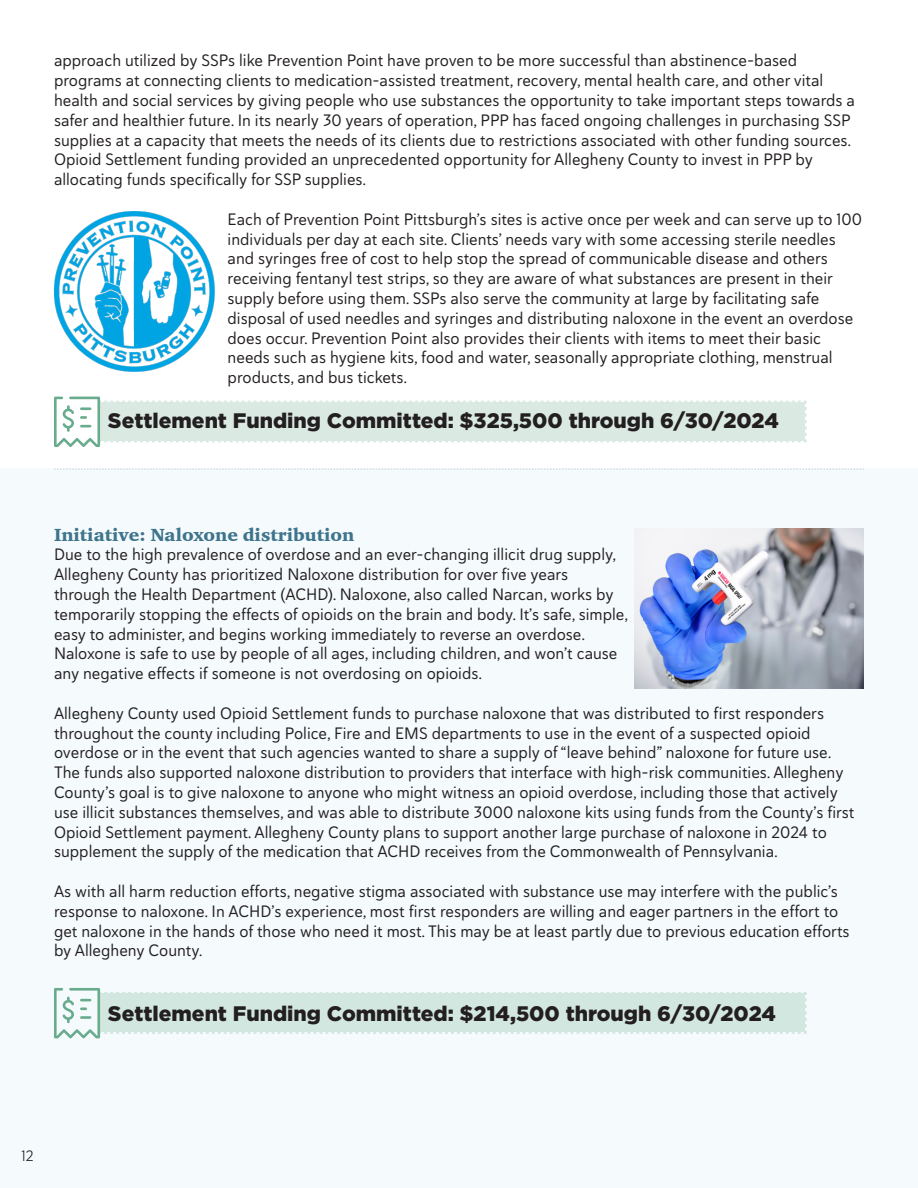
<style>
.page{position:relative;width:918px;height:1188px;background:#fff}
.page>*{position:absolute;margin:0;border:0;box-sizing:border-box;transform-origin:0 0}
.t1{font:900 21px "Gotham";color:#231f20}
.t2{font:18px "Charter ITC Blac";color:#3e748c}
.t3{font:16.5px/19.8px "Haboro Soft Nor Reg";color:#231f20}
.t4{font:15px "Haboro Soft Nor Boo";color:#231f20}
</style>
<div class="page">
<div style="left:0;top:469px;width:918px;height:719px;background:#f5fafc"></div>
<svg style="left:54px;top:397px;width:753px;height:50px"></svg>
<svg style="left:54px;top:988px;width:753px;height:51px"></svg>
<svg style="left:54px;top:469px;width:810px;height:1px"></svg>
<img style="left:54px;top:212px;width:160px;height:160px">
<img style="left:635px;top:529px;width:229px;height:160px">
<p class="t3" style="left:54px;top:51px;width:803px">approach utilized by SSPs like Prevention Point have proven to be more successful than abstinence-based programs at connecting clients to medication-assisted treatment, recovery, mental health care, and other vital health and social services by giving people who use substances the opportunity to take important steps towards a safer and healthier future. In its nearly 30 years of operation, PPP has faced ongoing challenges in purchasing SSP supplies at a capacity that meets the needs of its clients due to restrictions associated with other funding sources.<br>Opioid Settlement funding provided an unprecedented opportunity for Allegheny County to invest in PPP by allocating funds specifically for SSP supplies.</p>
<p class="t3" style="left:228px;top:209px;width:636px">Each of Prevention Point Pittsburgh’s sites is active once per week and can serve up to 100 individuals per day at each site. Clients’ needs vary with some accessing sterile needles and syringes free of cost to help stop the spread of communicable disease and others receiving fentanyl test strips, so they are aware of what substances are present in their supply before using them. SSPs also serve the community at large by facilitating safe disposal of used needles and syringes and distributing naloxone in the event an overdose does occur. Prevention Point also provides their clients with items to meet their basic needs such as hygiene kits, food and water, seasonally appropriate clothing, menstrual products, and bus tickets.</p>
<p class="t1" style="left:108px;top:406px;width:672px">Settlement Funding Committed: $325,500 through 6/30/2024</p>
<p class="t2" style="left:54px;top:523px;width:302px">Initiative: Naloxone distribution</p>
<p class="t3" style="left:54px;top:545px;width:576px">Due to the high prevalence of overdose and an ever-changing illicit drug supply, Allegheny County has prioritized Naloxone distribution for over five years through the Health Department (ACHD). Naloxone, also called Narcan, works by temporarily stopping the effects of opioids on the brain and body. It’s safe, simple, easy to administer, and begins working immediately to reverse an overdose.<br>Naloxone is safe to use by people of all ages, including children, and won’t cause any negative effects if someone is not overdosing on opioids.</p>
<p class="t3" style="left:54px;top:703px;width:802px">Allegheny County used Opioid Settlement funds to purchase naloxone that was distributed to first responders throughout the county including Police, Fire and EMS departments to use in the event of a suspected opioid overdose or in the event that such agencies wanted to share a supply of “leave behind” naloxone for future use.<br>The funds also supported naloxone distribution to providers that interface with high-risk communities. Allegheny County’s goal is to give naloxone to anyone who might witness an opioid overdose, including those that actively use illicit substances themselves, and was able to distribute 3000 naloxone kits using funds from the County’s first Opioid Settlement payment. Allegheny County plans to support another large purchase of naloxone in 2024 to supplement the supply of the medication that ACHD receives from the Commonwealth of Pennsylvania.</p>
<p class="t3" style="left:54px;top:881px;width:797px">As with all harm reduction efforts, negative stigma associated with substance use may interfere with the public’s response to naloxone. In ACHD’s experience, most first responders are willing and eager partners in the effort to get naloxone in the hands of those who need it most. This may be at least partly due to previous education efforts by Allegheny County.</p>
<p class="t1" style="left:108px;top:999px;width:669px">Settlement Funding Committed: $214,500 through 6/30/2024</p>
<p class="t4" style="left:22px;top:1146px;width:14px">12</p>
</div>
